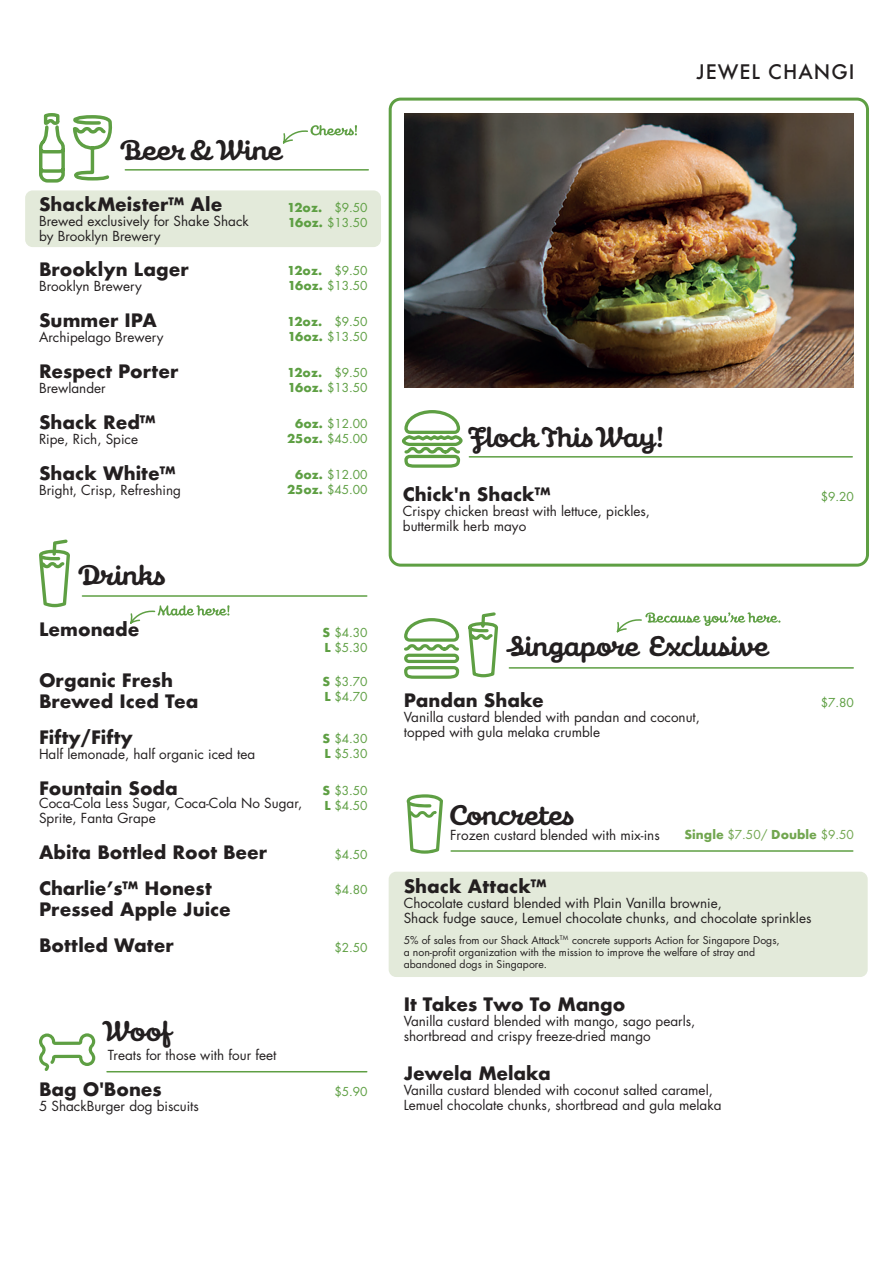
<style>
.page{position:relative;width:893px;height:1263px;background:#fff}
.page>*{position:absolute;margin:0;border:0;box-sizing:border-box;transform-origin:0 0}
.t1{font:700 25.5px "Galaxie Cassiopeia";color:#231f20}
.t2{font:500 19.5px "Futura";letter-spacing:.05em;color:#231f20}
.t3{font:700 18px/36px "Futura";color:#231f20}
.t4{font:13.5px/15px "Futura";color:#231f20}
.t5{font:12px/15px "Futura";color:#5e9f43}
.t6{font:700 12px "Futura";color:#71a64f}
.t7{font:10.5px/12px "Futura";color:#231f20}
.s1{font-weight:700}
.s2{font-weight:400}
</style>
<div class="page">
<svg style="left:39px;top:1033px;width:56px;height:38px"></svg>
<hr style="left:107px;top:1071px;width:260px;height:1px;background:#5e9f43">
<div style="left:389px;top:98px;width:480px;height:469px;border:3px solid #5e9f43;border-radius:10px"></div>
<img style="left:404px;top:114px;width:450px;height:273px">
<svg style="left:404px;top:612px;width:94px;height:67px"></svg>
<svg style="left:616px;top:612px;width:164px;height:21px"></svg>
<hr style="left:509px;top:667px;width:344px;height:2px;background:#5e9f43">
<svg style="left:39px;top:539px;width:31px;height:68px"></svg>
<hr style="left:82px;top:595px;width:285px;height:2px;background:#5e9f43">
<svg style="left:130px;top:605px;width:100px;height:19px"></svg>
<hr style="left:469px;top:456px;width:383px;height:2px;background:#5e9f43">
<svg style="left:402px;top:410px;width:61px;height:58px"></svg>
<div style="left:25px;top:190px;width:356px;height:57px;background:#e3eada;border-radius:8px"></div>
<svg style="left:39px;top:113px;width:74px;height:70px"></svg>
<svg style="left:283px;top:125px;width:74px;height:19px"></svg>
<hr style="left:125px;top:169px;width:243px;height:2px;background:#5e9f43">
<div style="left:389px;top:872px;width:479px;height:105px;background:#e3eada;border-radius:8px"></div>
<svg style="left:407px;top:794px;width:36px;height:60px"></svg>
<hr style="left:451px;top:850px;width:402px;height:2px;background:#5e9f43">
<h1 class="t1" style="left:121px;top:133px;width:163px">Beer &amp; Wine</h1>
<h3 class="t3" style="left:39px;top:186px;width:185px">ShackMeister™ Ale</h3>
<p class="t4" style="left:39px;top:213px;width:211px">Brewed exclusively for Shake Shack by Brooklyn Brewery</p>
<h3 class="t3" style="left:39px;top:251px;width:151px">Brooklyn Lager</h3>
<p class="t4" style="left:39px;top:278px;width:105px">Brooklyn Brewery</p>
<h3 class="t3" style="left:39px;top:302px;width:119px">Summer IPA</h3>
<p class="t4" style="left:39px;top:329px;width:126px">Archipelago Brewery</p>
<h3 class="t3" style="left:39px;top:353px;width:141px">Respect Porter</h3>
<p class="t4" style="left:39px;top:380px;width:68px">Brewlander</p>
<h3 class="t3" style="left:39px;top:404px;width:118px">Shack Red™</h3>
<p class="t4" style="left:39px;top:431px;width:100px">Ripe, Rich, Spice</p>
<h3 class="t3" style="left:39px;top:455px;width:138px">Shack White™</h3>
<p class="t4" style="left:39px;top:482px;width:144px">Bright, Crisp, Refreshing</p>
<p class="t5" style="left:287px;top:200px;width:82px"><span class="s1">12oz.</span> $9.50<br><span class="s1">16oz.</span> $13.50</p>
<p class="t5" style="left:287px;top:263px;width:82px"><span class="s1">12oz.</span> $9.50<br><span class="s1">16oz.</span> $13.50</p>
<p class="t5" style="left:287px;top:314px;width:82px"><span class="s1">12oz.</span> $9.50<br><span class="s1">16oz.</span> $13.50</p>
<p class="t5" style="left:287px;top:365px;width:82px"><span class="s1">12oz.</span> $9.50<br><span class="s1">16oz.</span> $13.50</p>
<p class="t5" style="left:287px;top:416px;width:82px;text-align:right"><span class="s1">6oz.</span> $12.00<br><span class="s1">25oz.</span> $45.00</p>
<p class="t5" style="left:287px;top:467px;width:82px;text-align:right"><span class="s1">6oz.</span> $12.00<br><span class="s1">25oz.</span> $45.00</p>
<h1 class="t1" style="left:79px;top:558px;width:88px">Drinks</h1>
<h3 class="t3" style="left:39px;top:611px;width:102px">Lemonade</h3>
<h3 class="t3" style="left:39px;top:669px;width:161px;line-height:21px">Organic Fresh<br>Brewed Iced Tea</h3>
<h3 class="t3" style="left:39px;top:719px;width:96px">Fifty/Fifty</h3>
<p class="t4" style="left:39px;top:746px;width:218px">Half lemonade, half organic iced tea</p>
<h3 class="t3" style="left:39px;top:770px;width:140px">Fountain Soda</h3>
<p class="t4" style="left:39px;top:796px;width:265px">Coca-Cola Less Sugar, Coca-Cola No Sugar,<br>Sprite, Fanta Grape</p>
<h3 class="t3" style="left:39px;top:834px;width:230px">Abita Bottled Root Beer<br>Charlie’s™ Honest</h3>
<h3 class="t3" style="left:39px;top:891px;width:193px">Pressed Apple Juice<br>Bottled Water</h3>
<p class="t5" style="left:323px;top:625px;width:47px"><span class="s1">S</span> $4.30<br><span class="s1">L</span> $5.30</p>
<p class="t5" style="left:323px;top:674px;width:47px"><span class="s1">S</span> $3.70<br><span class="s1">L</span> $4.70</p>
<p class="t5" style="left:323px;top:731px;width:47px"><span class="s1">S</span> $4.30<br><span class="s1">L</span> $5.30</p>
<p class="t5" style="left:323px;top:783px;width:47px"><span class="s1">S</span> $3.50<br><span class="s1">L</span> $4.50</p>
<p class="t5" style="left:334px;top:847px;width:35px">$4.50</p>
<p class="t5" style="left:334px;top:882px;width:35px">$4.80</p>
<p class="t5" style="left:334px;top:940px;width:35px">$2.50</p>
<h1 class="t1" style="left:102px;top:1014px;width:73px">Woof</h1>
<p class="t4" style="left:108px;top:1048px;width:170px">Treats for those with four feet</p>
<h3 class="t3" style="left:39px;top:1072px;width:124px">Bag O'Bones</h3>
<p class="t4" style="left:39px;top:1099px;width:161px">5 ShackBurger dog biscuits</p>
<p class="t5" style="left:334px;top:1084px;width:35px">$5.90</p>
<h2 class="t2" style="left:697px;top:58px;width:159px">JEWEL CHANGI</h2>
<h1 class="t1" style="left:468px;top:419px;width:196px">Flock This Way!</h1>
<h3 class="t3" style="left:403px;top:476px;width:149px">Chick'n Shack™</h3>
<p class="t4" style="left:403px;top:503px;width:249px">Crispy chicken breast with lettuce, pickles, buttermilk herb mayo</p>
<p class="t5" style="left:821px;top:489px;width:35px">$9.20</p>
<h1 class="t1" style="left:507px;top:629px;width:263px">Singapore Exclusive</h1>
<h3 class="t3" style="left:404px;top:682px;width:141px">Pandan Shake</h3>
<p class="t4" style="left:404px;top:710px;width:298px">Vanilla custard blended with pandan and coconut, topped with gula melaka crumble</p>
<p class="t5" style="left:821px;top:695px;width:35px">$7.80</p>
<h1 class="t1" style="left:450px;top:797px;width:126px">Concretes</h1>
<p class="t4" style="left:450px;top:827px;width:211px">Frozen custard blended with mix-ins</p>
<h3 class="t3" style="left:404px;top:868px;width:145px">Shack Attack™</h3>
<p class="t4" style="left:404px;top:895px;width:409px">Chocolate custard blended with Plain Vanilla brownie,<br>Shack fudge sauce, Lemuel chocolate chunks, and chocolate sprinkles</p>
<p class="t7" style="left:404px;top:934px;width:378px">5% of sales from our Shack Attack<sup>TM</sup> concrete supports Action for Singapore Dogs, a non-profit organization with the mission to improve the welfare of stray and abandoned dogs in Singapore.</p>
<h3 class="t3" style="left:404px;top:986px;width:223px">It Takes Two To Mango</h3>
<p class="t4" style="left:404px;top:1014px;width:293px">Vanilla custard blended with mango, sago pearls, shortbread and crispy freeze-dried mango</p>
<h3 class="t3" style="left:404px;top:1055px;width:149px">Jewela Melaka</h3>
<p class="t4" style="left:404px;top:1083px;width:319px">Vanilla custard blended with coconut salted caramel,<br>Lemuel chocolate chunks, shortbread and gula melaka</p>
<p class="t6" style="left:684px;top:826px;width:171px">Single <span class="s2">$7.50/</span> Double <span class="s2">$9.50</span></p>
</div>
